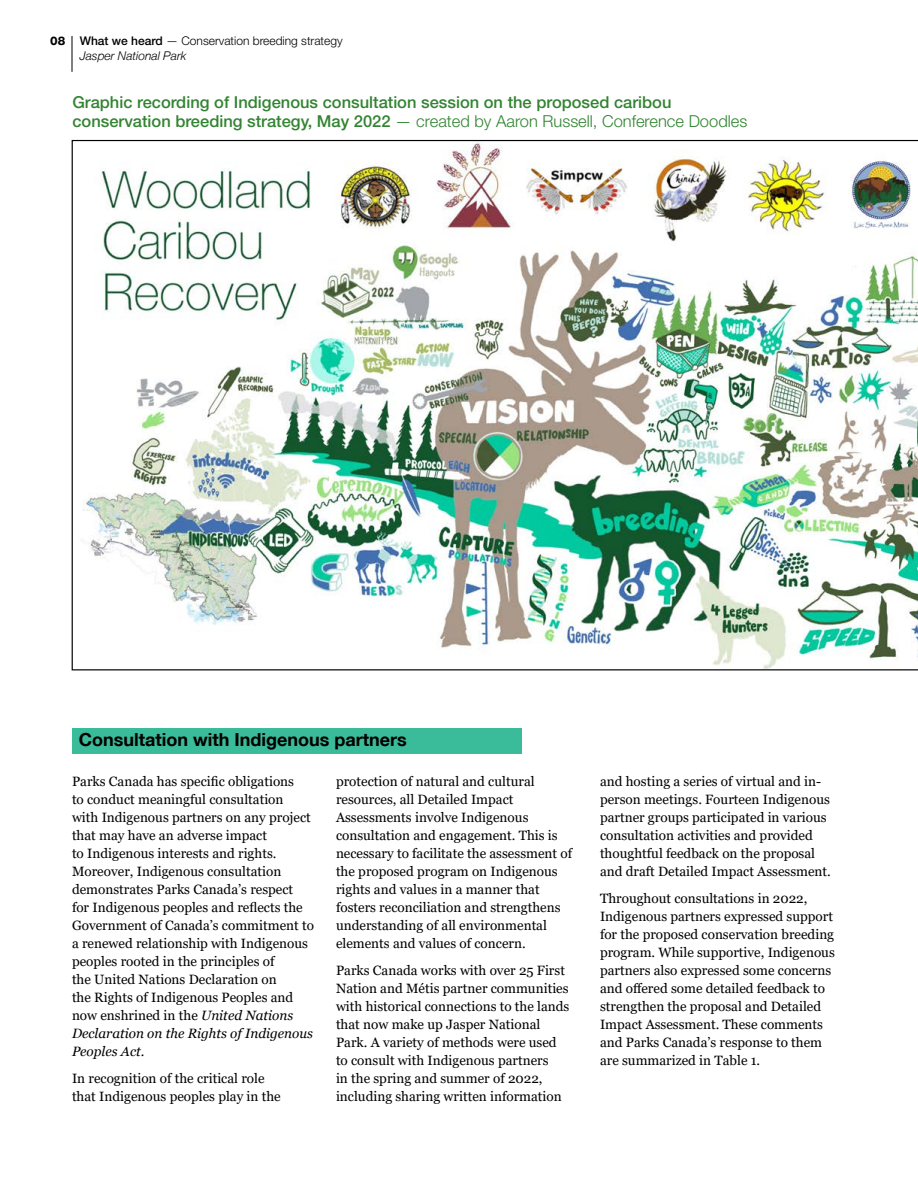
<style>
.page{position:relative;width:918px;height:1188px;background:#fff}
.page>*{position:absolute;margin:0;border:0;box-sizing:border-box;transform-origin:0 0}
.t1{font:700 18px "Helvetica Neue LT";color:#000}
.t2{font:500 16.5px/19.5px "Helvetica Neue LT Std";color:#328432}
.t3{font:13.5px/18px "Georgia";color:#000}
.t4{font:300 12px "Helvetica Neue LT Std";color:#000}
.t5{font:italic 300 12px "Helvetica Neue LT";color:#000}
.s1{font-family:"Helvetica Neue LT";font-weight:800}
.s2{font-weight:500}
.s3{font-weight:300}
.s4{font-style:italic}
</style>
<div class="page">
<hr style="left:72px;top:36px;width:1px;height:36px;background:#000">
<img style="left:72px;top:140px;width:846px;height:530px">
<div style="left:72px;top:729px;width:449px;height:25px;background:#3abb99"></div>
<p class="t4" style="left:50px;top:33px;width:294px"><span class="s1">08</span> <span class="s2">What we heard</span> — Conservation breeding strategy</p>
<p class="t5" style="left:80px;top:48px;width:108px">Jasper National Park</p>
<p class="t2" style="left:72px;top:92px;width:676px">Graphic recording of Indigenous consultation session on the proposed caribou conservation breeding strategy, May 2022 <span class="s3">— created by Aaron Russell, Conference Doodles</span></p>
<h1 class="t1" style="left:79px;top:729px;width:329px">Consultation with Indigenous partners</h1>
<p class="t3" style="left:72px;top:773px;width:244px">Parks Canada has specific obligations<br>to conduct meaningful consultation<br>with Indigenous partners on any project that may have an adverse impact<br>to Indigenous interests and rights.<br>Moreover, Indigenous consultation demonstrates Parks Canada’s respect<br>for Indigenous peoples and reflects the Government of Canada’s commitment to a renewed relationship with Indigenous peoples rooted in the principles of<br>the United Nations Declaration on<br>the Rights of Indigenous Peoples and now enshrined in the <span class="s4">United Nations Declaration on the Rights of Indigenous Peoples Act</span>.</p>
<p class="t3" style="left:72px;top:1070px;width:210px">In recognition of the critical role that Indigenous peoples play in the</p>
<p class="t3" style="left:336px;top:773px;width:238px">protection of natural and cultural resources, all Detailed Impact Assessments involve Indigenous consultation and engagement. This is necessary to facilitate the assessment of the proposed program on Indigenous rights and values in a manner that fosters reconciliation and strengthens understanding of all environmental elements and values of concern.</p>
<p class="t3" style="left:336px;top:962px;width:235px">Parks Canada works with over 25 First Nation and Métis partner communities with historical connections to the lands that now make up Jasper National Park. A variety of methods were used to consult with Indigenous partners<br>in the spring and summer of 2022, including sharing written information</p>
<p class="t3" style="left:600px;top:773px;width:232px">and hosting a series of virtual and in&shy;person meetings. Fourteen Indigenous partner groups participated in various consultation activities and provided thoughtful feedback on the proposal and draft Detailed Impact Assessment.</p>
<p class="t3" style="left:600px;top:890px;width:236px">Throughout consultations in 2022, Indigenous partners expressed support for the proposed conservation breeding program. While supportive, Indigenous partners also expressed some concerns and offered some detailed feedback to strengthen the proposal and Detailed Impact Assessment. These comments and Parks Canada’s response to them are summarized in Table 1.</p>
</div>
